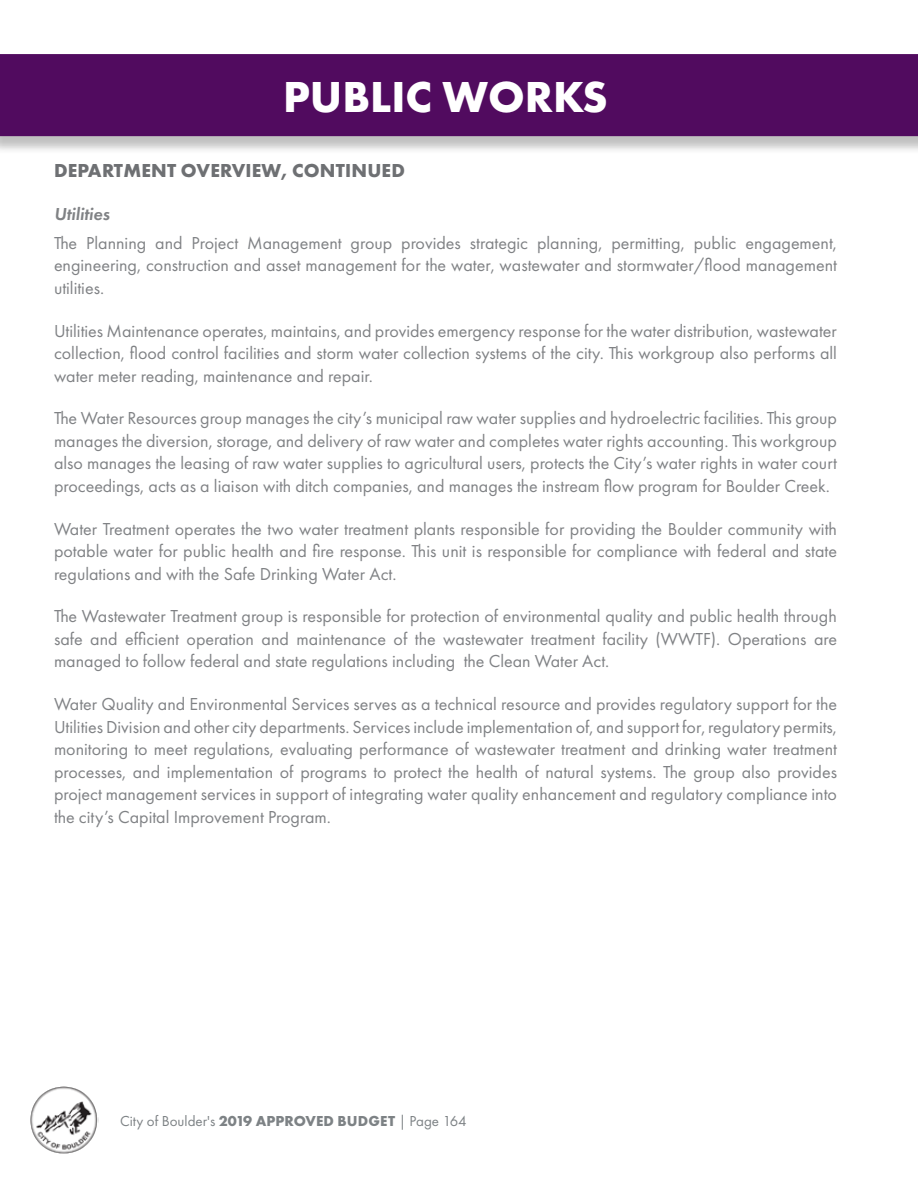
<style>
.page{position:relative;width:918px;height:1188px;background:#fff}
.page>*{position:absolute;margin:0;border:0;box-sizing:border-box;transform-origin:0 0}
.t1{font:700 45px "Futura PT";color:#fff}
.t2{font:700 19.5px "Futura PT";letter-spacing:.01em;color:#6e7073}
.t3{font:18px/22.5px "Futura PT";color:#808285;text-align:justify}
.t4{font:italic 600 18px "Futura PT";color:#808285}
.t5{font:15px "Futura PT";color:#7d8285}
.s1{font-weight:700}
</style>
<div class="page">
<img style="left:30px;top:1086px;width:69px;height:68px">
<div style="left:0;top:57px;width:918px;height:98px;background:#000;opacity:.25"></div>
<div style="left:0;top:54px;width:918px;height:82px;background:#510b5f"></div>
<h1 class="t1" style="left:283px;top:68px;width:326px">PUBLIC WORKS</h1>
<p class="t2" style="left:54px;top:158px;width:352px">DEPARTMENT OVERVIEW, CONTINUED</p>
<p class="t4" style="left:54px;top:202px;width:57px">Utilities</p>
<p class="t3" style="left:54px;top:232px;width:785px">The Planning and Project Management group provides strategic planning, permitting, public engagement, engineering, construction and asset management for the water, wastewater and stormwater/flood management utilities.</p>
<p class="t3" style="left:54px;top:319px;width:784px">Utilities Maintenance operates, maintains, and provides emergency response for the water distribution, wastewater collection, flood control facilities and storm water collection systems of the city. This workgroup also performs all water meter reading, maintenance and repair.</p>
<p class="t3" style="left:54px;top:407px;width:785px">The Water Resources group manages the city’s municipal raw water supplies and hydroelectric facilities. This group manages the diversion, storage, and delivery of raw water and completes water rights accounting. This workgroup also manages the leasing of raw water supplies to agricultural users, protects the City’s water rights in water court proceedings, acts as a liaison with ditch companies, and manages the instream flow program for Boulder Creek.</p>
<p class="t3" style="left:54px;top:517px;width:785px">Water Treatment operates the two water treatment plants responsible for providing the Boulder community with potable water for public health and fire response. This unit is responsible for compliance with federal and state regulations and with the Safe Drinking Water Act.</p>
<p class="t3" style="left:54px;top:605px;width:785px">The Wastewater Treatment group is responsible for protection of environmental quality and public health through safe and efficient operation and maintenance of the wastewater treatment facility (WWTF). Operations are managed to follow federal and state regulations including the Clean Water Act.</p>
<p class="t3" style="left:54px;top:693px;width:785px">Water Quality and Environmental Services serves as a technical resource and provides regulatory support for the Utilities Division and other city departments. Services include implementation of, and support for, regulatory permits, monitoring to meet regulations, evaluating performance of wastewater treatment and drinking water treatment processes, and implementation of programs to protect the health of natural systems. The group also provides project management services in support of integrating water quality enhancement and regulatory compliance into the city’s Capital Improvement Program.</p>
<p class="t5" style="left:120px;top:1112px;width:348px">City of Boulder's <span class="s1">2019 APPROVED BUDGET</span> | Page 164</p>
</div>
